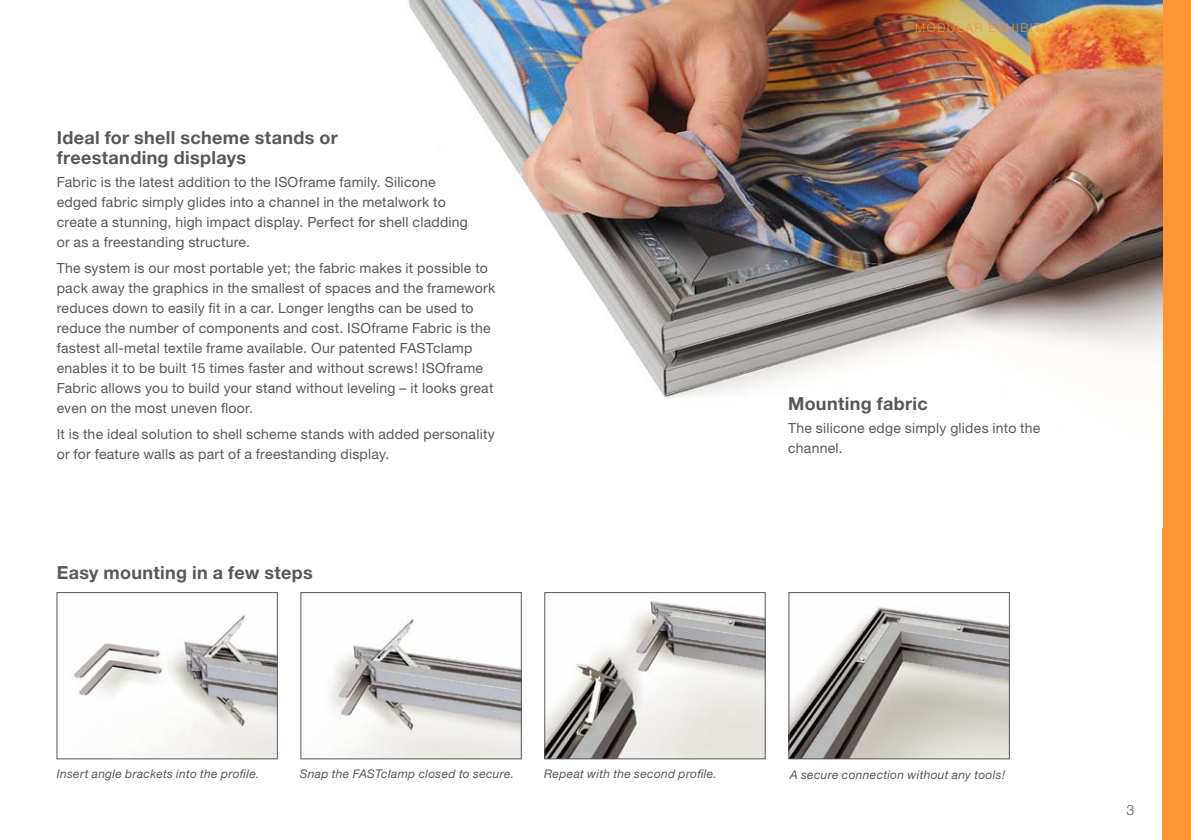
<style>
.page{position:relative;width:1191px;height:840px;background:#fff}
.page>*{position:absolute;margin:0;border:0;box-sizing:border-box;transform-origin:0 0}
.Liten_rubrik{font:700 18px/20px "Helvetica Neue";letter-spacing:.02em;color:#57585a}
.bröd{font:14px/20px "Helvetica Neue";letter-spacing:.02em;color:#57585a}
.t1{font:300 14px "Helvetica Neue";color:#57585a}
.bild{font:italic 12px "Helvetica Neue";letter-spacing:.025em;color:#57585a}
.t2{font:300 12px "Helvetica Neue";letter-spacing:.135em;color:#f7931d}
</style>
<div class="page">
<div style="left:1162px;top:0;width:29px;height:839px;background:#ff9533"></div>
<img style="left:408px;top:0;width:754px;height:398px">
<div style="left:788px;top:396px;width:256px;height:76px;background:#fff"></div>
<img style="left:790px;top:607px;width:217px;height:149px">
<div style="left:788px;top:592px;width:221px;height:166px;border:1px solid #57585a"></div>
<img style="left:329px;top:618px;width:190px;height:138px">
<div style="left:301px;top:592px;width:220px;height:166px;border:1px solid #57585a"></div>
<img style="left:73px;top:613px;width:203px;height:143px">
<div style="left:57px;top:592px;width:221px;height:166px;border:1px solid #57585a"></div>
<img style="left:546px;top:601px;width:217px;height:155px">
<div style="left:544px;top:592px;width:221px;height:166px;border:1px solid #57585a"></div>
<p class="Liten_rubrik" style="left:57px;top:127px;width:283px">Ideal for shell scheme stands or freestanding displays</p>
<p class="bröd" style="left:57px;top:172px;width:412px">Fabric is the latest addition to the ISOframe family. Silicone edged fabric simply glides into a channel in the metalwork to create a stunning, high impact display. Perfect for shell cladding or as a freestanding structure.</p>
<p class="bröd" style="left:57px;top:257px;width:440px">The system is our most portable yet; the fabric makes it possible to pack away the graphics in the smallest of spaces and the framework reduces down to easily fit in a car. Longer lengths can be used to reduce the number of components and cost. ISOframe Fabric is the fastest all-metal textile frame available. Our patented FASTclamp enables it to be built 15 times faster and without screws! ISOframe Fabric allows you to build your stand without leveling – it looks great even on the most uneven floor.</p>
<p class="bröd" style="left:57px;top:423px;width:440px">It is the ideal solution to shell scheme stands with added personality or for feature walls as part of a freestanding display.</p>
<p class="Liten_rubrik" style="left:57px;top:561px;width:258px">Easy mounting in a few steps</p>
<p class="t2" style="left:915px;top:21px;width:193px">MODULAR EXHIBITION SYSTEM</p>
<p class="Liten_rubrik" style="left:788px;top:393px;width:141px">Mounting fabric</p>
<p class="bröd" style="left:788px;top:417px;width:254px">The silicone edge simply glides into the channel.</p>
<p class="bild" style="left:57px;top:766px;width:204px">Insert angle brackets into the profile.</p>
<p class="bild" style="left:300px;top:766px;width:216px">Snap the FASTclamp closed to secure.</p>
<p class="bild" style="left:544px;top:766px;width:174px">Repeat with the second profile.</p>
<p class="bild" style="left:789px;top:767px;width:217px">A secure connection without any tools!</p>
<p class="t1" style="left:1126px;top:801px;width:9px">3</p>
</div>
